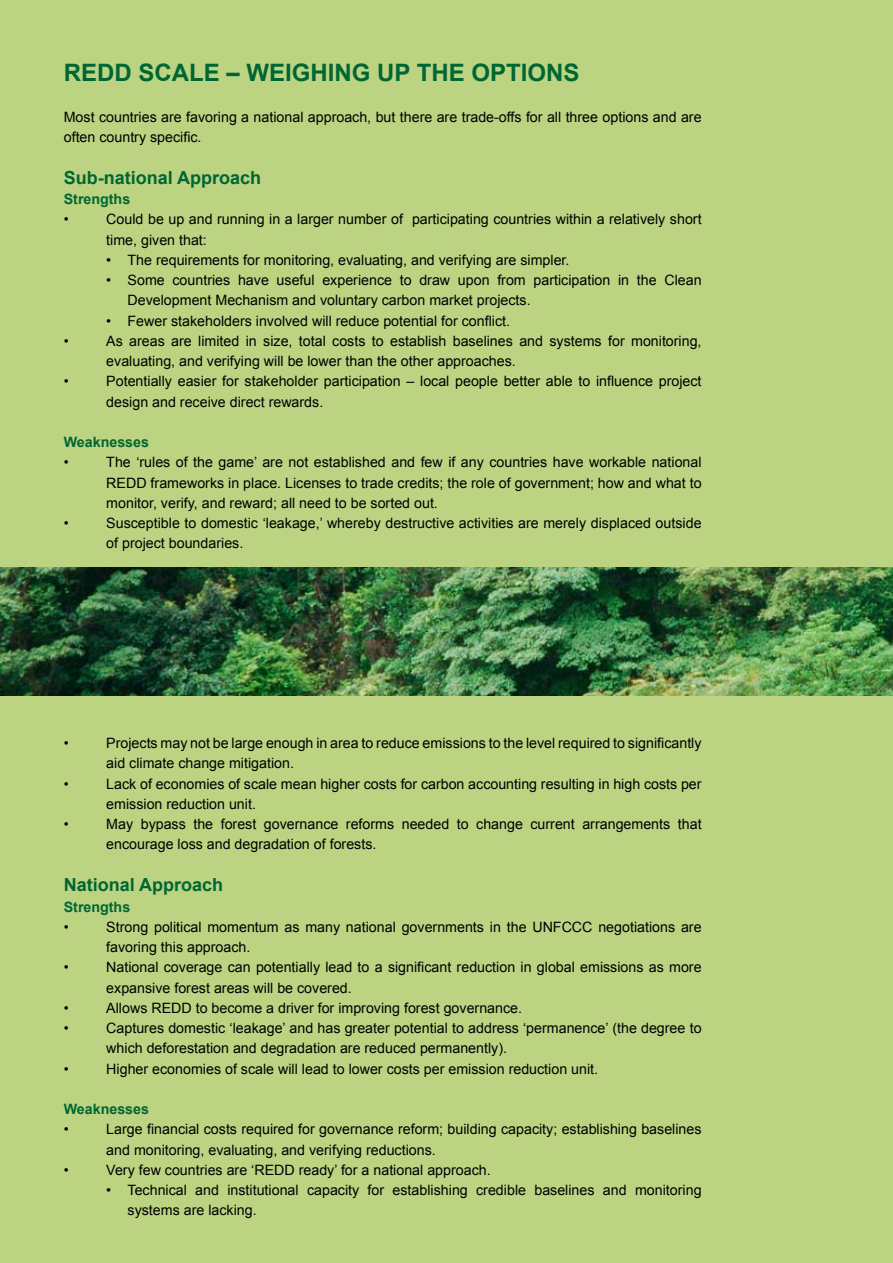
<style>
.page{position:relative;width:893px;height:1263px;background:#fff}
.page>*{position:absolute;margin:0;border:0;box-sizing:border-box;transform-origin:0 0}
.t1{font:700 24px "Arial";color:#063}
.t2{font:700 18px "Arial";color:#063}
.t3{font:14.25px/20.2px "Arial";color:#000}
.t4{font:700 14.25px "Arial";color:#063}
</style>
<div class="page">
<div style="left:0;top:0;width:893px;height:631px;background:#bcd482"></div>
<div style="left:0;top:631px;width:893px;height:632px;background:#bcd482"></div>
<img style="left:0;top:568px;width:893px;height:127px">
<h1 class="t1" style="left:64px;top:57px;width:499px">REDD Scale – Weighing Up the Options</h1>
<p class="t3" style="left:64px;top:107px;width:639px">Most countries are favoring a national approach, but there are trade-offs for all three options and are often country specific.</p>
<p class="t2" style="left:64px;top:166px;width:199px">Sub-national Approach</p>
<p class="t4" style="left:64px;top:190px;width:68px">Strengths</p>
<p class="t3" style="left:64px;top:209px;width:6px">•</p>
<p class="t3" style="left:106px;top:209px;width:597px">Could be up and running in a larger number of participating countries within a relatively short time, given that:</p>
<p class="t3" style="left:106px;top:250px;width:465px">• The requirements for monitoring, evaluating, and verifying are simpler.</p>
<p class="t3" style="left:128px;top:270px;width:576px;text-indent:-21px">• Some countries have useful experience to draw upon from participation in the Clean<br>Development Mechanism and voluntary carbon market projects.</p>
<p class="t3" style="left:106px;top:311px;width:405px">• Fewer stakeholders involved will reduce potential for conflict.</p>
<p class="t3" style="left:64px;top:331px;width:6px">•</p>
<p class="t3" style="left:106px;top:331px;width:597px">As areas are limited in size, total costs to establish baselines and systems for monitoring, evaluating, and verifying will be lower than the other approaches.</p>
<p class="t3" style="left:64px;top:371px;width:6px">•</p>
<p class="t3" style="left:106px;top:371px;width:597px">Potentially easier for stakeholder participation – local people better able to influence project design and receive direct rewards.</p>
<p class="t4" style="left:64px;top:433px;width:87px">Weaknesses</p>
<p class="t3" style="left:64px;top:452px;width:6px">•</p>
<p class="t3" style="left:106px;top:452px;width:597px;text-align:justify">The ‘rules of the game’ are not established and few if any countries have workable national REDD frameworks in place. Licenses to trade credits; the role of government; how and what to monitor, verify, and reward; all need to be sorted out.</p>
<p class="t3" style="left:64px;top:513px;width:6px">•</p>
<p class="t3" style="left:106px;top:513px;width:597px">Susceptible to domestic ‘leakage,’ whereby destructive activities are merely displaced outside of project boundaries.</p>
<p class="t3" style="left:64px;top:733px;width:6px">•</p>
<p class="t3" style="left:106px;top:733px;width:597px">Projects may not be large enough in area to reduce emissions to the level required to significantly aid climate change mitigation.</p>
<p class="t3" style="left:64px;top:774px;width:6px">•</p>
<p class="t3" style="left:106px;top:774px;width:597px">Lack of economies of scale mean higher costs for carbon accounting resulting in high costs per emission reduction unit.</p>
<p class="t3" style="left:64px;top:814px;width:6px">•</p>
<p class="t3" style="left:106px;top:814px;width:597px">May bypass the forest governance reforms needed to change current arrangements that encourage loss and degradation of forests.</p>
<p class="t2" style="left:64px;top:873px;width:161px">National Approach</p>
<p class="t4" style="left:64px;top:897px;width:68px">Strengths</p>
<p class="t3" style="left:64px;top:917px;width:6px">•</p>
<p class="t3" style="left:106px;top:917px;width:597px">Strong political momentum as many national governments in the UNFCCC negotiations are favoring this approach.</p>
<p class="t3" style="left:64px;top:957px;width:6px">•</p>
<p class="t3" style="left:106px;top:957px;width:597px">National coverage can potentially lead to a significant reduction in global emissions as more expansive forest areas will be covered.</p>
<p class="t3" style="left:64px;top:998px;width:6px">•</p>
<p class="t3" style="left:106px;top:998px;width:417px">Allows REDD to become a driver for improving forest governance.</p>
<p class="t3" style="left:64px;top:1018px;width:6px">•</p>
<p class="t3" style="left:106px;top:1018px;width:597px">Captures domestic ‘leakage’ and has greater potential to address ‘permanence’ (the degree to which deforestation and degradation are reduced permanently).</p>
<p class="t3" style="left:64px;top:1058px;width:6px">•</p>
<p class="t3" style="left:106px;top:1058px;width:493px">Higher economies of scale will lead to lower costs per emission reduction unit.</p>
<p class="t4" style="left:64px;top:1100px;width:87px">Weaknesses</p>
<p class="t3" style="left:64px;top:1119px;width:6px">•</p>
<p class="t3" style="left:106px;top:1119px;width:597px">Large financial costs required for governance reform; building capacity; establishing baselines and monitoring, evaluating, and verifying reductions.</p>
<p class="t3" style="left:64px;top:1160px;width:6px">•</p>
<p class="t3" style="left:106px;top:1160px;width:386px">Very few countries are ‘REDD ready’ for a national approach.</p>
<p class="t3" style="left:128px;top:1180px;width:575px;text-indent:-21px">• Technical and institutional capacity for establishing credible baselines and monitoring systems are lacking.</p>
</div>
